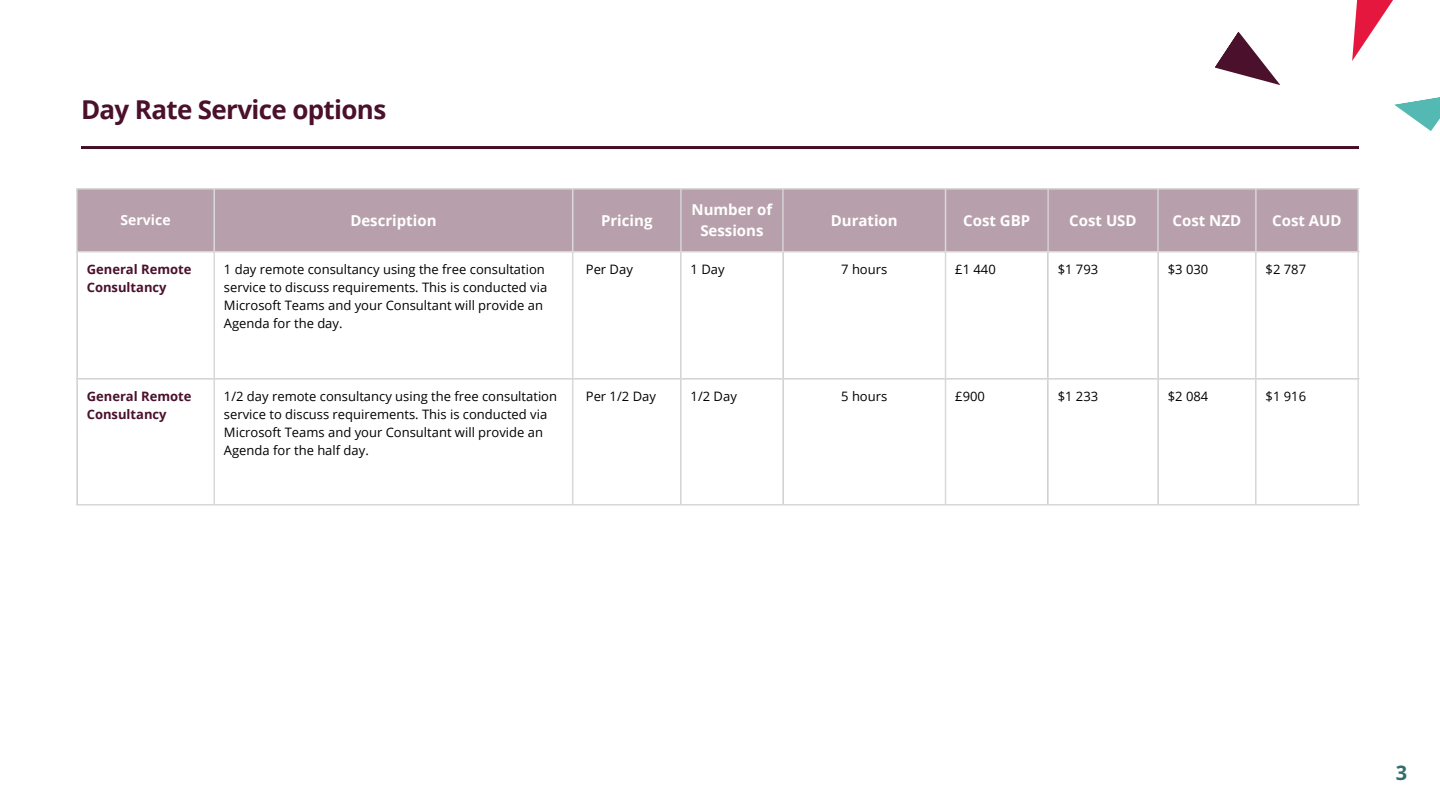
<style>
.page{position:relative;width:1440px;height:810px;background:#fff}
.page>*{position:absolute;margin:0;border:0;box-sizing:border-box;transform-origin:0 0}
.t1{font:700 26px "Open Sans";letter-spacing:-.025em;color:#4b112c}
.t2{font:700 20px "Open Sans Hebrew";color:#326f6b}
.t3{font:700 15px/21px "Open Sans";color:#fff;text-align:center}
.t4{font:700 14px "Open Sans";color:#fff}
.t5{font:13px/18px "Open Sans";color:#000}
.t6{font:700 13px/18px "Open Sans";color:#4b112c}
</style>
<div class="page">
<svg style="left:1352px;top:0;width:41px;height:61px"></svg>
<svg style="left:1394px;top:97px;width:46px;height:34px"></svg>
<svg style="left:1214px;top:31px;width:66px;height:54px"></svg>
<hr style="left:81px;top:146px;width:1278px;height:3px;background:#430f28">
<div style="left:78px;top:190px;width:1280px;height:61px;background:#b7a0ab"></div>
<hr style="left:76px;top:190px;width:2px;height:314px;background:#d9d9d9">
<hr style="left:213px;top:190px;width:2px;height:314px;background:#d9d9d9">
<hr style="left:572px;top:190px;width:1px;height:314px;background:#d9d9d9">
<hr style="left:680px;top:190px;width:2px;height:314px;background:#d9d9d9">
<hr style="left:782px;top:190px;width:2px;height:314px;background:#d9d9d9">
<hr style="left:945px;top:190px;width:1px;height:314px;background:#d9d9d9">
<hr style="left:1047px;top:190px;width:2px;height:314px;background:#d9d9d9">
<hr style="left:1157px;top:190px;width:2px;height:314px;background:#d9d9d9">
<hr style="left:1255px;top:190px;width:2px;height:314px;background:#d9d9d9">
<hr style="left:1358px;top:190px;width:1px;height:314px;background:#d9d9d9">
<hr style="left:76px;top:188px;width:1283px;height:2px;background:#d9d9d9">
<hr style="left:76px;top:251px;width:1283px;height:2px;background:#d9d9d9">
<hr style="left:76px;top:378px;width:1283px;height:2px;background:#d9d9d9">
<hr style="left:76px;top:504px;width:1283px;height:2px;background:#d9d9d9">
<p class="t1" style="left:81px;top:91px;width:307px">Day Rate Service options</p>
<p class="t4" style="left:121px;top:210px;width:52px">Service</p>
<p class="t3" style="left:350px;top:209px;width:88px">Description</p>
<p class="t3" style="left:601px;top:209px;width:53px">Pricing</p>
<p class="t3" style="left:691px;top:199px;width:82px">Number of<br>Sessions</p>
<p class="t3" style="left:831px;top:209px;width:69px">Duration</p>
<p class="t3" style="left:963px;top:209px;width:69px">Cost GBP</p>
<p class="t3" style="left:1069px;top:209px;width:69px">Cost USD</p>
<p class="t3" style="left:1173px;top:209px;width:70px">Cost NZD</p>
<p class="t3" style="left:1272px;top:209px;width:71px">Cost AUD</p>
<p class="t6" style="left:87px;top:260px;width:106px">General Remote<br>Consultancy</p>
<p class="t5" style="left:224px;top:260px;width:325px">1 day remote consultancy using the free consultation service to discuss requirements. This is conducted via Microsoft Teams and your Consultant will provide an Agenda for the day.</p>
<p class="t5" style="left:586px;top:260px;width:49px">Per Day</p>
<p class="t5" style="left:691px;top:260px;width:36px">1 Day</p>
<p class="t5" style="left:841px;top:260px;width:48px">7 hours</p>
<p class="t5" style="left:955px;top:260px;width:42px">£1 440</p>
<p class="t5" style="left:1058px;top:260px;width:42px">$1 793</p>
<p class="t5" style="left:1168px;top:260px;width:42px">$3 030</p>
<p class="t5" style="left:1266px;top:260px;width:42px">$2 787</p>
<p class="t6" style="left:87px;top:387px;width:106px">General Remote<br>Consultancy</p>
<p class="t5" style="left:224px;top:387px;width:335px">1/2 day remote consultancy using the free consultation service to discuss requirements. This is conducted via Microsoft Teams and your Consultant will provide an Agenda for the half day.</p>
<p class="t5" style="left:586px;top:387px;width:72px">Per 1/2 Day</p>
<p class="t5" style="left:691px;top:387px;width:48px">1/2 Day</p>
<p class="t5" style="left:841px;top:387px;width:48px">5 hours</p>
<p class="t5" style="left:955px;top:387px;width:31px">£900</p>
<p class="t5" style="left:1058px;top:387px;width:42px">$1 233</p>
<p class="t5" style="left:1168px;top:387px;width:42px">$2 084</p>
<p class="t5" style="left:1266px;top:387px;width:42px">$1 916</p>
<h1 class="t2" style="left:1396px;top:758px;width:13px">3</h1>
</div>
